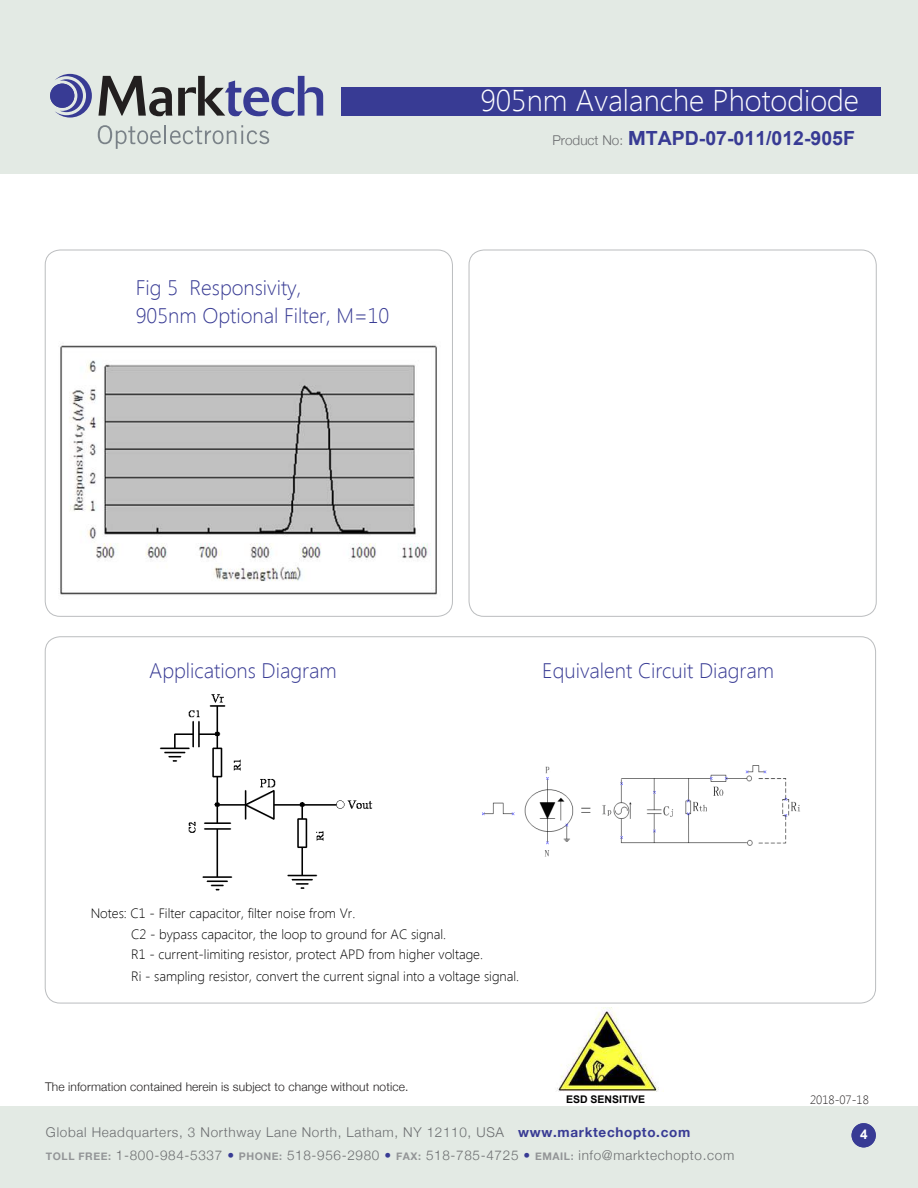
<style>
.page{position:relative;width:918px;height:1188px;background:#fff}
.page>*{position:absolute;margin:0;border:0;box-sizing:border-box;transform-origin:0 0}
.t1{font:300 30px "Segoe UI";color:#fff}
.t2{font:300 21px "Segoe UI";color:#383b94}
.t3{font:700 19.5px "Arial";color:#383b94}
.t4{font:300 13.5px/20.7px "Segoe UI";color:#000}
.t5{font:300 13.5px/22.5px "Helvetica Neue";letter-spacing:.05em;color:#6c6e70}
.t6{font:700 13.5px "Arial";color:#fff}
.t7{font:300 12px "Helvetica Neue";letter-spacing:.01em;color:#221f1f}
.t8{font:300 12px "Segoe UI";color:#221f1f}
.t9{font:700 10.5px "Arial";color:#000}
.s1{font-family:"Helvetica Neue";font-weight:300;font-size:13.5px;color:#6c6e70}
.s2{font-family:"Helvetica Neue"}
.s3{font-weight:700;color:#383b94}
.s4{font-weight:700;font-size:10.5px;color:#939597}
.s5{color:#383b94}
</style>
<div class="page">
<div style="left:0;top:1107px;width:918px;height:81px;background:#e3eae4"></div>
<div style="left:0;top:0;width:918px;height:173px;background:#e3eae4"></div>
<div style="left:341px;top:87px;width:540px;height:28px;background:#383b94"></div>
<svg style="left:98px;top:125px;width:171px;height:24px"></svg>
<svg style="left:55px;top:74px;width:37px;height:44px"></svg>
<div style="left:50px;top:84px;width:24px;height:24px;background:#383b94;border-radius:50%"></div>
<svg style="left:98px;top:76px;width:74px;height:40px"></svg>
<svg style="left:178px;top:76px;width:145px;height:40px"></svg>
<div style="left:852px;top:1123px;width:24px;height:24px;background:#383b94;border-radius:50%"></div>
<img style="left:159px;top:694px;width:214px;height:197px">
<img style="left:482px;top:765px;width:318px;height:92px">
<img style="left:557px;top:1007px;width:102px;height:84px">
<img style="left:60px;top:345px;width:377px;height:250px">
<h1 class="t1" style="left:480px;top:83px;width:380px">905nm Avalanche Photodiode</h1>
<h2 class="t2" style="left:136px;top:279px;width:167px">Fig 5 Responsivity,</h2>
<h2 class="t2" style="left:136px;top:307px;width:255px">905nm Optional Filter, M=10</h2>
<h3 class="t3" style="left:552px;top:127px;width:304px"><span class="s1">Product No:</span> <span class="s2">M</span>TAPD-07-011/012-905F</h3>
<h2 class="t2" style="left:149px;top:662px;width:189px">Applications Diagram</h2>
<h2 class="t2" style="left:542px;top:662px;width:233px">Equivalent Circuit Diagram</h2>
<p class="t4" style="left:131px;top:904px;width:353px;text-indent:-40px">Notes: C1 - Filter capacitor, filter noise from Vr.<br>C2 - bypass capacitor, the loop to ground for AC signal.<br>R1 - current-limiting resistor, protect APD from higher voltage.</p>
<p class="t4" style="left:131px;top:967px;width:390px">Ri - sampling resistor, convert the current signal into a voltage signal.</p>
<p class="t7" style="left:45px;top:1082px;width:365px">The information contained herein is subject to change without notice.</p>
<p class="t9" style="left:566px;top:1093px;width:81px">ESD SENSITIVE</p>
<p class="t8" style="left:810px;top:1093px;width:60px">2018-07-18</p>
<p class="t5" style="left:46px;top:1122px;width:690px">Global Headquarters, 3 Northway Lane North, Latham, NY 12110, USA <span class="s3">www.marktechopto.com<br></span><span class="s4">TOLL FREE:</span> 1-800-984-5337 <span class="s5">•</span> <span class="s4">PHONE:</span> 518-956-2980 <span class="s5">•</span> <span class="s4">FAX:</span> 518-785-4725 <span class="s5">•</span> <span class="s4">EMAIL:</span> info@marktechopto.com</p>
<p class="t6" style="left:860px;top:1127px;width:9px">4</p>
</div>
